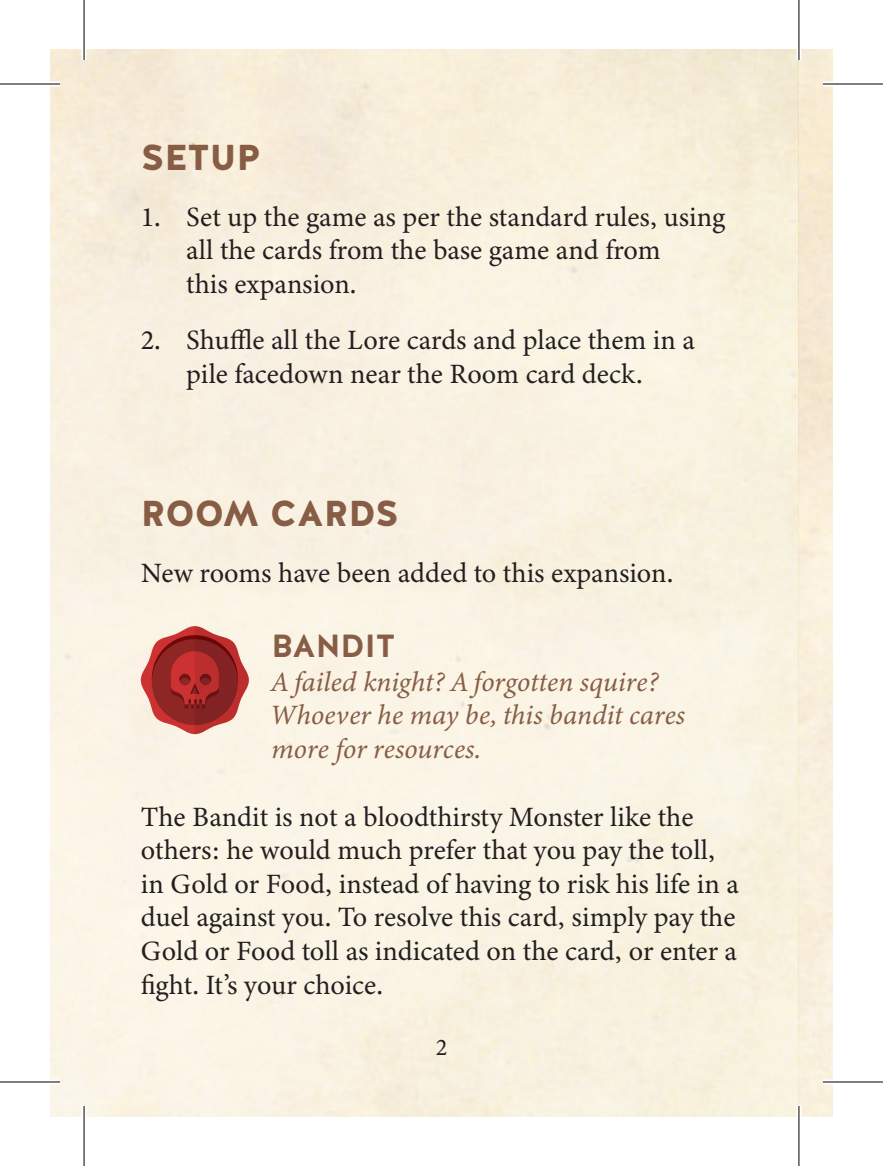
<style>
.page{position:relative;width:883px;height:1166px;background:#fff}
.page>*{position:absolute;margin:0;border:0;box-sizing:border-box;transform-origin:0 0}
.t1{font:900 36px "Halis R";color:#875d46}
.t2{font:700 32px "Halis R";color:#875d46}
.t3{font:28px/33.6px "Minion Variable Concept";color:#231f20}
.t4{font:italic 28px/33.6px "Minion Variable Concept";color:#875d46}
.t5{font:24px "Minion Variable Concept";color:#231f20}
</style>
<div class="page">
<svg style="left:141px;top:626px;width:108px;height:108px"></svg>
<svg style="left:0;top:1079px;width:60px;height:4px"></svg>
<svg style="left:822px;top:1079px;width:60px;height:5px"></svg>
<svg style="left:796px;top:0;width:4px;height:60px"></svg>
<svg style="left:796px;top:1106px;width:4px;height:60px"></svg>
<hr style="left:0;top:83px;width:60px;height:2px;background:#000">
<hr style="left:822px;top:83px;width:60px;height:2px;background:#000">
<hr style="left:0;top:1081px;width:60px;height:1px;background:#000">
<hr style="left:822px;top:1081px;width:60px;height:1px;background:#000">
<hr style="left:83px;top:0;width:2px;height:60px;background:#000">
<hr style="left:83px;top:1106px;width:2px;height:60px;background:#000">
<hr style="left:798px;top:0;width:1px;height:60px;background:#000">
<hr style="left:798px;top:1106px;width:1px;height:60px;background:#000">
<p class="t1" style="left:141px;top:134px;width:122px">SETUP</p>
<p class="t3" style="left:186px;top:200px;width:540px;text-indent:-45px">1. Set up the game as per the standard rules, using all the cards from the base game and from<br>this expansion.</p>
<p class="t3" style="left:141px;top:323px;width:555px;text-align:center">2. Shuffle all the Lore cards and place them in a pile facedown near the Room card deck.</p>
<p class="t1" style="left:141px;top:490px;width:259px">ROOM CARDS</p>
<p class="t3" style="left:141px;top:556px;width:533px">New rooms have been added to this expansion.</p>
<p class="t2" style="left:271px;top:625px;width:125px">BANDIT</p>
<p class="t4" style="left:271px;top:665px;width:415px">A failed knight? A forgotten squire?<br>Whoever he may be, this bandit cares more for resources.</p>
<p class="t3" style="left:141px;top:799px;width:599px">The Bandit is not a bloodthirsty Monster like the others: he would much prefer that you pay the toll, in Gold or Food, instead of having to risk his life in a duel against you. To resolve this card, simply pay the Gold or Food toll as indicated on the card, or enter a fight. It’s your choice.</p>
<p class="t5" style="left:435px;top:1030px;width:13px">2</p>
</div>
